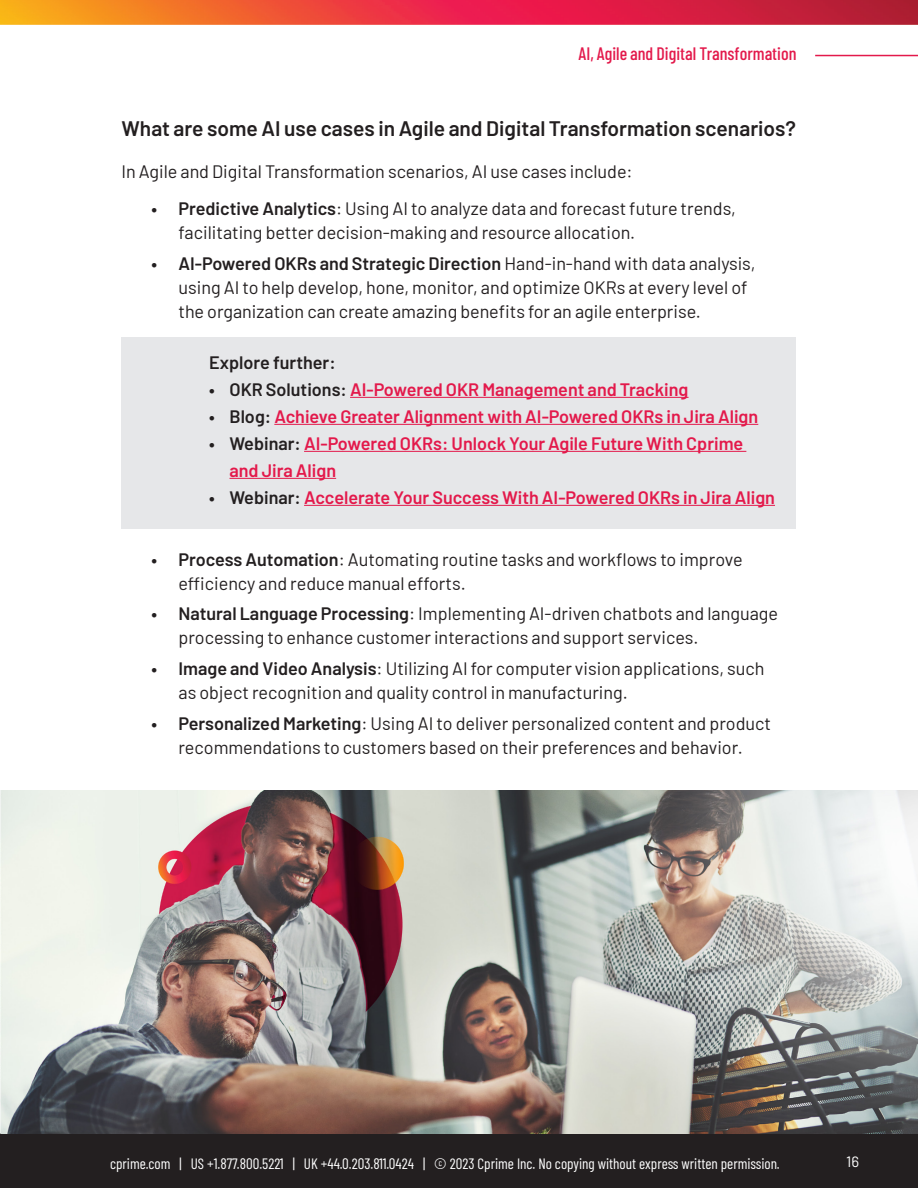
<style>
.page{position:relative;width:918px;height:1188px;background:#fff}
.page>*{position:absolute;margin:0;border:0;box-sizing:border-box;transform-origin:0 0}
.Body_Copy{font:600 21px "Barlow";color:#231f20}
.Body_Copy-2{font:18px/24px "Barlow";color:#231f20}
.t1{font:600 18px/27px "Barlow";color:#e3194b}
.t2{font:500 18px "Barlow Condensed";color:#e3194b}
.Body_Copy-3{font:600 18px "Barlow";color:#231f20}
.t3{font:15px "Barlow Condensed";color:#fff}
.t4{font:15px "Barlow";color:#fff}
.s1{font-weight:600}
.s2{color:#231f20}
</style>
<div class="page">
<div style="left:0;top:1134px;width:918px;height:54px;background:#231f20"></div>
<img style="left:0;top:0;width:918px;height:25px">
<hr style="left:815px;top:55px;width:103px;height:1px;background:#e3194b">
<div style="left:122px;top:338px;width:674px;height:191px;background:#e6e7e9"></div>
<hr style="left:350px;top:397px;width:339px;height:1px;background:#e3194b">
<hr style="left:274px;top:424px;width:484px;height:1px;background:#e3194b">
<hr style="left:304px;top:451px;width:442px;height:1px;background:#e3194b">
<hr style="left:230px;top:478px;width:106px;height:1px;background:#e3194b">
<hr style="left:304px;top:505px;width:471px;height:1px;background:#e3194b">
<img style="left:0;top:791px;width:918px;height:343px">
<h1 class="t2" style="left:579px;top:41px;width:219px">AI, Agile and Digital Transformation</h1>
<p class="Body_Copy" style="left:122px;top:113px;width:676px">What are some AI use cases in Agile and Digital Transformation scenarios?</p>
<p class="Body_Copy-2" style="left:122px;top:158px;width:513px">In Agile and Digital Transformation scenarios, AI use cases include:</p>
<p class="Body_Copy-2" style="left:178px;top:195px;width:559px;text-indent:-27px"><span class="s1">• Predictive Analytics</span>: Using AI to analyze data and forecast future trends, facilitating better decision-making and resource allocation.</p>
<p class="Body_Copy-2" style="left:178px;top:250px;width:579px;text-indent:-27px"><span class="s1">• AI-Powered OKRs and Strategic Direction</span> Hand-in-hand with data analysis, using AI to help develop, hone, monitor, and optimize OKRs at every level of the organization can create amazing benefits for an agile enterprise.</p>
<p class="Body_Copy-3" style="left:209px;top:349px;width:128px">Explore further:</p>
<p class="t1" style="left:209px;top:375px;width:481px"><span class="s2">• OKR Solutions:</span> AI-Powered OKR Management and Tracking</p>
<p class="t1" style="left:209px;top:402px;width:551px"><span class="s2">• Blog:</span> Achieve Greater Alignment with AI-Powered OKRs in Jira Align</p>
<p class="t1" style="left:230px;top:429px;width:515px;text-indent:-20px"><span class="s2">• Webinar:</span> AI-Powered OKRs: Unlock Your Agile Future With Cprime and Jira Align</p>
<p class="t1" style="left:209px;top:483px;width:567px"><span class="s2">• Webinar:</span> Accelerate Your Success With AI-Powered OKRs in Jira Align</p>
<p class="Body_Copy-2" style="left:178px;top:546px;width:566px;text-indent:-27px"><span class="s1">• Process Automation</span>: Automating routine tasks and workflows to improve efficiency and reduce manual efforts.</p>
<p class="Body_Copy-2" style="left:178px;top:600px;width:601px;text-indent:-27px"><span class="s1">• Natural Language Processing</span>: Implementing AI-driven chatbots and language processing to enhance customer interactions and support services.</p>
<p class="Body_Copy-2" style="left:178px;top:655px;width:588px;text-indent:-27px"><span class="s1">• Image and Video Analysis</span>: Utilizing AI for computer vision applications, such as object recognition and quality control in manufacturing.</p>
<p class="Body_Copy-2" style="left:152px;top:710px;width:621px;text-align:center"><span class="s1">• Personalized Marketing</span>: Using AI to deliver personalized content and product recommendations to customers based on their preferences and behavior.</p>
<p class="t3" style="left:110px;top:1152px;width:671px">cprime.com | US +1.877.800.5221 | UK +44.0.203.811.0424 | © 2023 Cprime Inc. No copying without express written permission.</p>
<p class="t4" style="left:846px;top:1151px;width:14px">16</p>
<p class="t3" style="left:191px;top:1152px;width:431px">877.800.5221 | © 2022 Cprime Inc. No copying without express written permission.</p>
</div>
